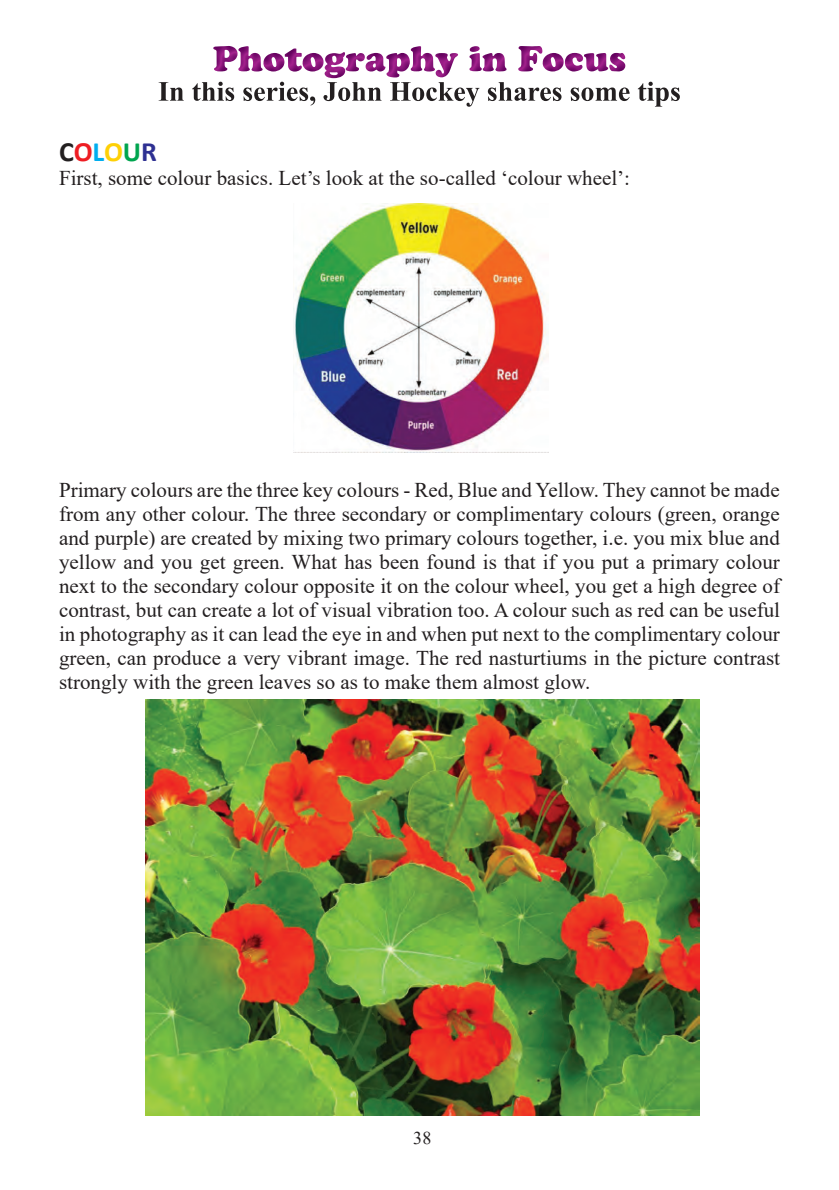
<style>
.page{position:relative;width:839px;height:1190px;background:#fff}
.page>*{position:absolute;margin:0;border:0;box-sizing:border-box;transform-origin:0 0}
.t1{font:700 28px "Calibri";color:#231f20}
.t2{font:21px/24px "Times New Roman";color:#231f20;text-align:justify}
.t3{font:18px "Times New Roman";color:#231f20}
.s1{color:#ee1d23}
.s2{color:#00aeef}
.s3{color:#fed006}
.s4{color:#00a54f}
.s5{color:#2e3092}
</style>
<div class="page">
<img style="left:324px;top:52px;width:21px;height:26px">
<img style="left:386px;top:53px;width:23px;height:24px">
<img style="left:435px;top:53px;width:23px;height:24px">
<img style="left:284px;top:49px;width:18px;height:23px">
<img style="left:545px;top:53px;width:38px;height:18px">
<img style="left:542px;top:57px;width:13px;height:14px">
<img style="left:410px;top:46px;width:25px;height:25px">
<img style="left:345px;top:53px;width:40px;height:18px">
<img style="left:302px;top:53px;width:21px;height:18px">
<img style="left:263px;top:53px;width:21px;height:18px">
<img style="left:213px;top:46px;width:49px;height:25px">
<img style="left:609px;top:53px;width:16px;height:18px">
<img style="left:583px;top:53px;width:24px;height:18px">
<img style="left:518px;top:46px;width:24px;height:25px">
<img style="left:482px;top:53px;width:24px;height:18px">
<img style="left:469px;top:46px;width:12px;height:25px">
<img style="left:466px;top:101px;width:8px;height:6px">
<img style="left:654px;top:87px;width:14px;height:20px">
<svg style="left:310px;top:101px;width:5px;height:5px"></svg>
<img style="left:671px;top:87px;width:8px;height:14px">
<svg style="left:652px;top:88px;width:1px;height:13px"></svg>
<img style="left:158px;top:82px;width:494px;height:19px">
<img style="left:293px;top:203px;width:255px;height:250px">
<img style="left:145px;top:699px;width:553px;height:416px">
<p class="t1" style="left:59px;top:140px;width:99px">C<span class="s1">O</span><span class="s2">L</span><span class="s3">O</span><span class="s4">U</span><span class="s5">R</span></p>
<p class="t2" style="left:59px;top:166px;width:572px">First, some colour basics. Let’s look at the so-called ‘colour wheel’:</p>
<p class="t2" style="left:59px;top:478px;width:722px">Primary colours are the three key colours - Red, Blue and Yellow. They cannot be made from any other colour. The three secondary or complimentary colours (green, orange and purple) are created by mixing two primary colours together, i.e. you mix blue and yellow and you get green. What has been found is that if you put a primary colour next to the secondary colour opposite it on the colour wheel, you get a high degree of contrast, but can create a lot of visual vibration too. A colour such as red can be useful in photography as it can lead the eye in and when put next to the complimentary colour green, can produce a very vibrant image. The red nasturtiums in the picture contrast strongly with the green leaves so as to make them almost glow.</p>
<p class="t3" style="left:413px;top:1128px;width:19px">38</p>
</div>
